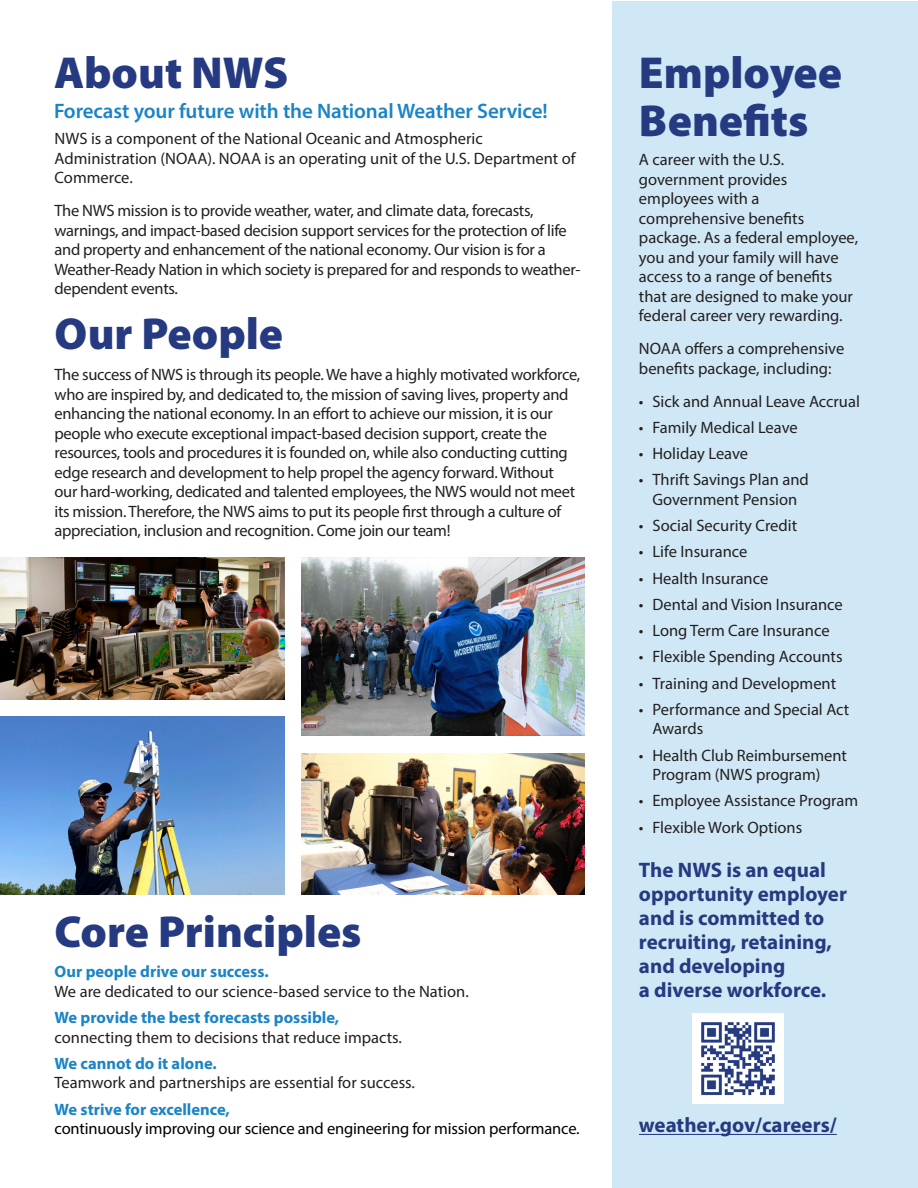
<style>
.page{position:relative;width:918px;height:1188px;background:#fff}
.page>*{position:absolute;margin:0;border:0;box-sizing:border-box;transform-origin:0 0}
.t1{font:900 45px "Myriad Pro";color:#253a80}
.t2{font:700 21px/24px "Myriad Pro";color:#253a80}
.t3{font:600 21px "Myriad Pro";letter-spacing:-.005em;color:#1b84c7}
.t4{font:16.5px/19.5px "Myriad Pro";letter-spacing:-.01em;color:#231f20}
.t5{font:16.5px/19.5px "Myriad Pro";letter-spacing:-.01em;color:#000}
.s1{font-weight:700;color:#1b84c7}
</style>
<div class="page">
<div style="left:613px;top:1px;width:305px;height:1186px;background:#d0e8f5"></div>
<hr style="left:639px;top:1134px;width:198px;height:1px;background:#253a80">
<img style="left:693px;top:1013px;width:90px;height:90px">
<img style="left:302px;top:558px;width:282px;height:177px">
<img style="left:302px;top:753px;width:282px;height:142px">
<img style="left:0;top:717px;width:284px;height:177px">
<img style="left:0;top:558px;width:284px;height:142px">
<p class="t1" style="left:54px;top:43px;width:236px">About NWS</p>
<p class="t3" style="left:54px;top:97px;width:495px">Forecast your future with the National Weather Service!</p>
<p class="t4" style="left:55px;top:129px;width:430px">NWS is a component of the National Oceanic and Atmospheric</p>
<p class="t4" style="left:55px;top:148px;width:523px">Administration (NOAA). NOAA is an operating unit of the U.S. Department of<br>Commerce.</p>
<p class="t4" style="left:55px;top:201px;width:527px">The NWS mission is to provide weather, water, and climate data, forecasts, warnings, and impact-based decision support services for the protection of life and property and enhancement of the national economy. Our vision is for a Weather-Ready Nation in which society is prepared for and responds to weather&shy;dependent events.</p>
<p class="t1" style="left:55px;top:304px;width:230px">Our People</p>
<p class="t4" style="left:55px;top:365px;width:527px">The success of NWS is through its people. We have a highly motivated workforce, who are inspired by, and dedicated to, the mission of saving lives, property and enhancing the national economy. In an effort to achieve our mission, it is our people who execute exceptional impact-based decision support, create the resources, tools and procedures it is founded on, while also conducting cutting edge research and development to help propel the agency forward. Without our hard-working, dedicated and talented employees, the NWS would not meet its mission. Therefore, the NWS aims to put its people first through a culture of appreciation, inclusion and recognition. Come join our team!</p>
<p class="t1" style="left:55px;top:901px;width:309px">Core Principles</p>
<p class="t4" style="left:55px;top:962px;width:416px"><span class="s1">Our people drive our success.<br></span>We are dedicated to our science-based service to the Nation.</p>
<p class="t4" style="left:55px;top:1007px;width:349px"><span class="s1">We provide the best forecasts possible, </span>connecting them to decisions that reduce impacts.</p>
<p class="t4" style="left:55px;top:1053px;width:362px"><span class="s1">We cannot do it alone.<br></span>Teamwork and partnerships are essential for success.</p>
<p class="t5" style="left:55px;top:1099px;width:527px"><span class="s1">We strive for excellence,<br></span>continuously improving our science and engineering for mission performance.</p>
<p class="t1" style="left:639px;top:43px;width:204px">Employee</p>
<p class="t1" style="left:639px;top:91px;width:171px">Benefits</p>
<p class="t4" style="left:639px;top:150px;width:221px">A career with the U.S. government provides employees with a comprehensive benefits package. As a federal employee, you and your family will have access to a range of benefits that are designed to make your federal career very rewarding.</p>
<p class="t4" style="left:639px;top:339px;width:207px">NOAA offers a comprehensive benefits package, including:</p>
<p class="t4" style="left:639px;top:391px;width:222px">• Sick and Annual Leave Accrual</p>
<p class="t4" style="left:639px;top:417px;width:160px">• Family Medical Leave</p>
<p class="t4" style="left:639px;top:444px;width:111px">• Holiday Leave</p>
<p class="t4" style="left:639px;top:470px;width:171px;text-align:center">• Thrift Savings Plan and<br>Government Pension</p>
<p class="t4" style="left:639px;top:516px;width:160px">• Social Security Credit</p>
<p class="t4" style="left:639px;top:542px;width:110px">• Life Insurance</p>
<p class="t4" style="left:639px;top:568px;width:131px">• Health Insurance</p>
<p class="t4" style="left:639px;top:594px;width:205px">• Dental and Vision Insurance</p>
<p class="t4" style="left:639px;top:621px;width:192px">• Long Term Care Insurance</p>
<p class="t4" style="left:639px;top:647px;width:205px">• Flexible Spending Accounts</p>
<p class="t4" style="left:639px;top:673px;width:199px">• Training and Development</p>
<p class="t4" style="left:652px;top:699px;width:198px;text-indent:-14px">• Performance and Special Act<br>Awards</p>
<p class="t4" style="left:652px;top:745px;width:196px;text-indent:-14px">• Health Club Reimbursement<br>Program (NWS program)</p>
<p class="t4" style="left:639px;top:791px;width:221px">• Employee Assistance Program</p>
<p class="t4" style="left:639px;top:817px;width:165px">• Flexible Work Options</p>
<p class="t2" style="left:639px;top:857px;width:210px">The NWS is an equal opportunity employer and is committed to recruiting, retaining, and developing<br>a diverse workforce.</p>
<p class="t2" style="left:639px;top:1113px;width:199px">weather.gov/careers/</p>
</div>
